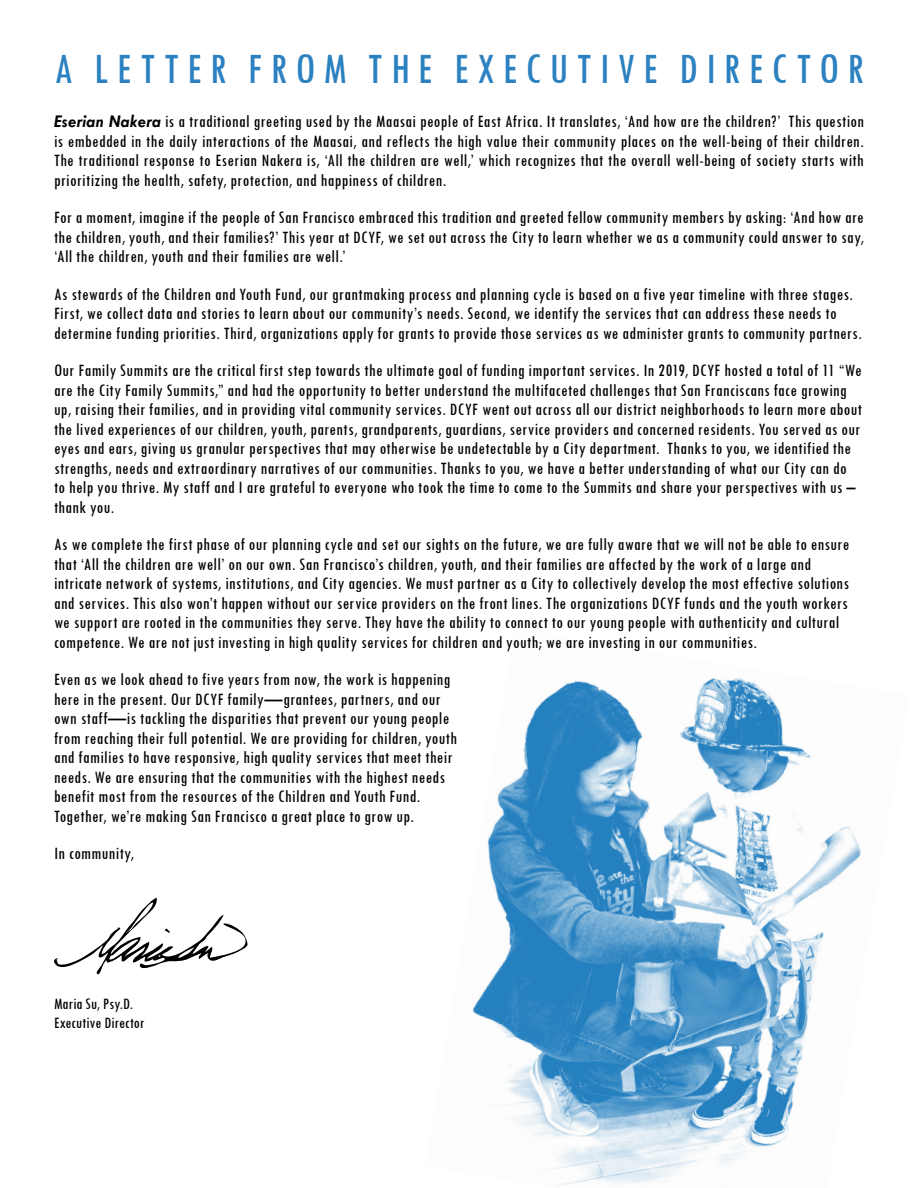
<style>
.page{position:relative;width:918px;height:1188px;background:#fff}
.page>*{position:absolute;margin:0;border:0;box-sizing:border-box;transform-origin:0 0}
.t1{font:condensed 45px "Tw Cen";letter-spacing:.18em;color:#2c81c1}
.t2{font:condensed 18px/19.5px "Tw Cen";letter-spacing:.02em;color:#000}
.t3{font:condensed 16.5px "Tw Cen";letter-spacing:.005em;color:#000}
.s1{font-weight:700;font-style:italic;font-stretch:normal}
</style>
<div class="page">
<img style="left:472px;top:678px;width:389px;height:508px">
<svg style="left:54px;top:898px;width:194px;height:77px"></svg>
<p class="t1" style="left:54px;top:42px;width:812px">A LETTER FROM THE EXECUTIVE DIRECTOR</p>
<p class="t2" style="left:54px;top:112px;width:812px;text-align:justify"><span class="s1">Eserian Nakera</span> is a traditional greeting used by the Maasai people of East Africa. It translates, ‘And how are the children?’ This question is embedded in the daily interactions of the Maasai, and reflects the high value their community places on the well-being of their children.<br>The traditional response to Eserian Nakera is, ‘All the children are well,’ which recognizes that the overall well-being of society starts with prioritizing the health, safety, protection, and happiness of children.</p>
<p class="t2" style="left:54px;top:208px;width:811px;text-align:justify">For a moment, imagine if the people of San Francisco embraced this tradition and greeted fellow community members by asking: ‘And how are the children, youth, and their families?’ This year at DCYF, we set out across the City to learn whether we as a community could answer to say, ‘All the children, youth and their families are well.’</p>
<p class="t2" style="left:54px;top:284px;width:809px">As stewards of the Children and Youth Fund, our grantmaking process and planning cycle is based on a five year timeline with three stages.<br>First, we collect data and stories to learn about our community’s needs. Second, we identify the services that can address these needs to determine funding priorities. Third, organizations apply for grants to provide those services as we administer grants to community partners.</p>
<p class="t2" style="left:54px;top:361px;width:810px">Our Family Summits are the critical first step towards the ultimate goal of funding important services. In 2019, DCYF hosted a total of 11 “We are the City Family Summits,” and had the opportunity to better understand the multifaceted challenges that San Franciscans face growing up, raising their families, and in providing vital community services. DCYF went out across all our district neighborhoods to learn more about the lived experiences of our children, youth, parents, grandparents, guardians, service providers and concerned residents. You served as our eyes and ears, giving us granular perspectives that may otherwise be undetectable by a City department. Thanks to you, we identified the strengths, needs and extraordinary narratives of our communities. Thanks to you, we have a better understanding of what our City can do to help you thrive. My staff and I are grateful to everyone who took the time to come to the Summits and share your perspectives with us – thank you.</p>
<p class="t2" style="left:54px;top:535px;width:797px">As we complete the first phase of our planning cycle and set our sights on the future, we are fully aware that we will not be able to ensure that ‘All the children are well’ on our own. San Francisco’s children, youth, and their families are affected by the work of a large and intricate network of systems, institutions, and City agencies. We must partner as a City to collectively develop the most effective solutions and services. This also won’t happen without our service providers on the front lines. The organizations DCYF funds and the youth workers we support are rooted in the communities they serve. They have the ability to connect to our young people with authenticity and cultural competence. We are not just investing in high quality services for children and youth; we are investing in our communities.</p>
<p class="t2" style="left:54px;top:670px;width:405px">Even as we look ahead to five years from now, the work is happening here in the present. Our DCYF family—grantees, partners, and our own staff—is tackling the disparities that prevent our young people from reaching their full potential. We are providing for children, youth and families to have responsive, high quality services that meet their needs. We are ensuring that the communities with the highest needs benefit most from the resources of the Children and Youth Fund.<br>Together, we’re making San Francisco a great place to grow up.</p>
<p class="t2" style="left:54px;top:844px;width:81px">In community,</p>
<p class="t3" style="left:54px;top:993px;width:81px">Maria Su, Psy.D.</p>
<p class="t3" style="left:54px;top:1013px;width:92px">Executive Director</p>
</div>
